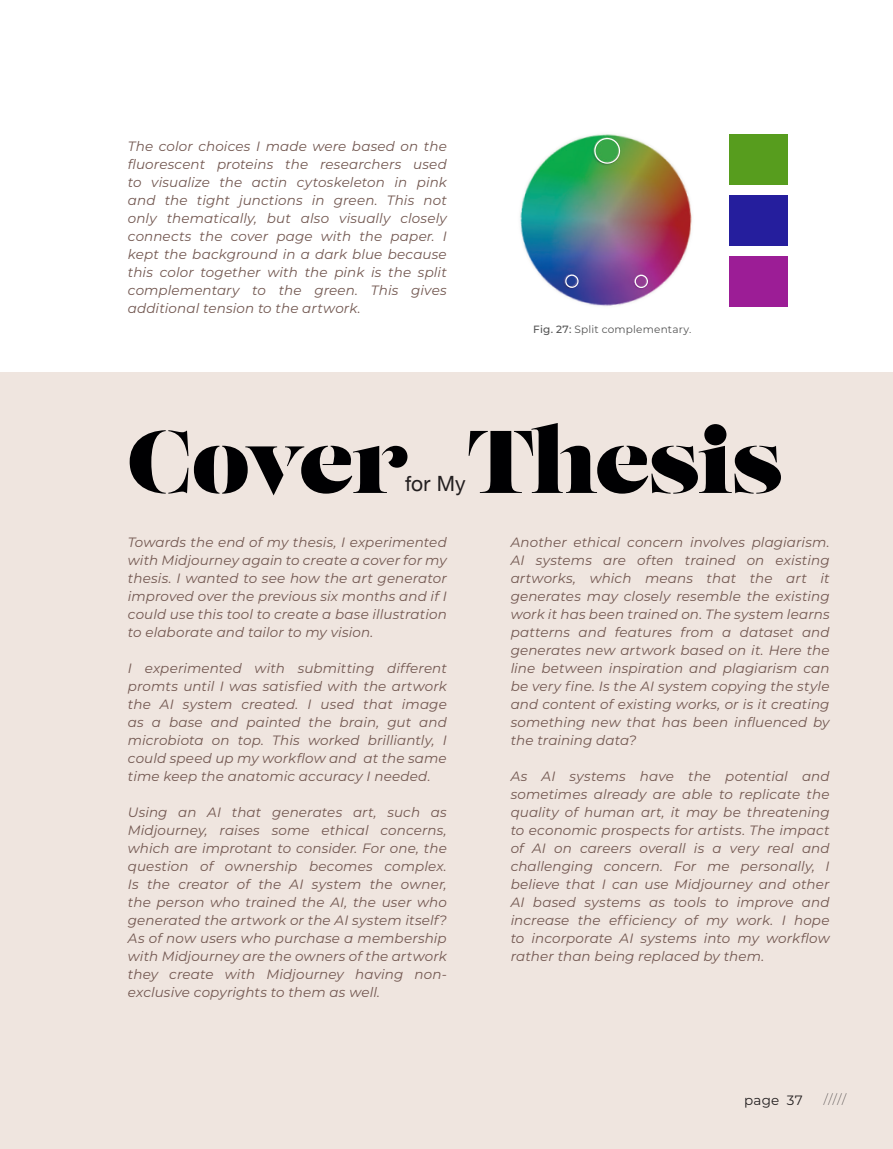
<style>
.page{position:relative;width:893px;height:1149px;background:#fff}
.page>*{position:absolute;margin:0;border:0;box-sizing:border-box;transform-origin:0 0}
.t1{font:88.5px "Lust Stencil";letter-spacing:-.02em;color:#000002}
.t2{font:21px "Helvetica Neue";color:#231f20}
.t3{font:16.5px "Didot";color:#231f20}
._02_artistic_researc{font:italic 13.5px/18px "Montserrat";letter-spacing:.01em;color:#725750;text-align:justify}
.t4{font:13.5px "Montserrat";letter-spacing:.015em;color:#231f20}
._04_Figure_text{font:10.5px "Montserrat";letter-spacing:.02em;color:#535353}
.s1{font-weight:500}
</style>
<div class="page">
<div style="left:0;top:372px;width:893px;height:776px;background:#efe5df"></div>
<div style="left:729px;top:134px;width:59px;height:50px;background:#579d1e"></div>
<div style="left:729px;top:195px;width:59px;height:50px;background:#251e9d"></div>
<div style="left:729px;top:256px;width:59px;height:50px;background:#9c1d96"></div>
<img style="left:520px;top:134px;width:172px;height:172px">
<div style="left:594px;top:137px;width:26px;height:27px;border:1px solid #fff;border-radius:50%"></div>
<div style="left:565px;top:274px;width:14px;height:14px;border:1px solid #fff;border-radius:50%"></div>
<div style="left:634px;top:274px;width:14px;height:14px;border:1px solid #fff;border-radius:50%"></div>
<p class="_02_artistic_researc" style="left:128px;top:136px;width:320px">The color choices I made were based on the fluorescent proteins the researchers used to visualize the actin cytoskeleton in pink and the tight junctions in green. This not only thematically, but also visually closely connects the cover page with the paper. I kept the background in a dark blue because this color together with the pink is the split complementary to the green. This gives additional tension to the artwork.</p>
<p class="_04_Figure_text" style="left:533px;top:321px;width:160px"><span class="s1">Fig. 27:</span> Split complementary.</p>
<p class="t1" style="left:468px;top:408px;width:316px">Thesis</p>
<p class="t1" style="left:128px;top:408px;width:282px">Cover</p>
<p class="t2" style="left:405px;top:468px;width:62px">for My</p>
<p class="_02_artistic_researc" style="left:128px;top:532px;width:320px">Towards the end of my thesis, I experimented with Midjourney again to create a cover for my thesis. I wanted to see how the art generator improved over the previous six months and if I could use this tool to create a base illustration to elaborate and tailor to my vision.</p>
<p class="_02_artistic_researc" style="left:128px;top:658px;width:320px">I experimented with submitting different promts until I was satisfied with the artwork the AI system created. I used that image as a base and painted the brain, gut and microbiota on top. This worked brilliantly, I could speed up my workflow and at the same time keep the anatomic accuracy I needed.</p>
<p class="_02_artistic_researc" style="left:128px;top:802px;width:320px">Using an AI that generates art, such as Midjourney, raises some ethical concerns, which are improtant to consider. For one, the question of ownership becomes complex.<br>Is the creator of the AI system the owner, the person who trained the AI, the user who generated the artwork or the AI system itself?<br>As of now users who purchase a membership with Midjourney are the owners of the artwork they create with Midjourney having non&shy;exclusive copyrights to them as well.</p>
<p class="_02_artistic_researc" style="left:511px;top:532px;width:320px">Another ethical concern involves plagiarism.<br>AI systems are often trained on existing artworks, which means that the art it generates may closely resemble the existing work it has been trained on. The system learns patterns and features from a dataset and generates new artwork based on it. Here the line between inspiration and plagiarism can be very fine. Is the AI system copying the style and content of existing works, or is it creating something new that has been influenced by the training data?</p>
<p class="_02_artistic_researc" style="left:511px;top:766px;width:320px">As AI systems have the potential and sometimes already are able to replicate the quality of human art, it may be threatening to economic prospects for artists. The impact of AI on careers overall is a very real and challenging concern. For me personally, I believe that I can use Midjourney and other AI based systems as tools to improve and increase the efficiency of my work. I hope to incorporate AI systems into my workflow rather than being replaced by them.</p>
<p class="t4" style="left:744px;top:1090px;width:60px">page 37</p>
<p class="t3" style="left:823px;top:1089px;width:25px">/////</p>
</div>
